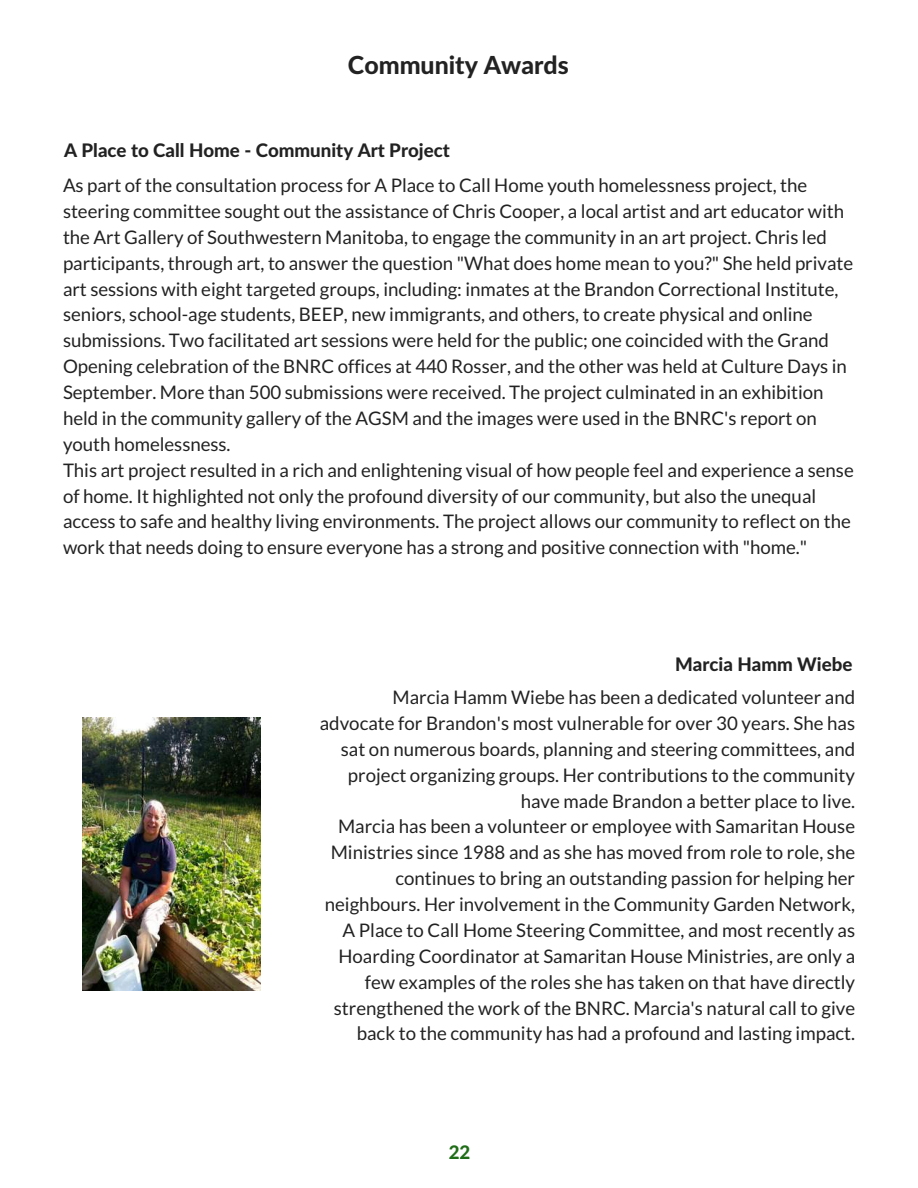
<style>
.page{position:relative;width:918px;height:1188px;background:#fff}
.page>*{position:absolute;margin:0;border:0;box-sizing:border-box;transform-origin:0 0}
.t1{font:800 24.9px "Lato";color:#222}
.t2{font:18.6px/26px "Lato";color:#222}
.t3{font:800 18.6px "Lato";color:#222}
.t4{font:800 18.6px "Lato";color:#206d18}
</style>
<div class="page">
<img style="left:82px;top:717px;width:179px;height:274px">
<h1 class="t1" style="left:348px;top:46px;width:222px">Community Awards</h1>
<p class="t3" style="left:64px;top:137px;width:387px">A Place to Call Home ‐ Community Art Project</p>
<p class="t2" style="left:63px;top:172px;width:792px">As part of the consultation process for A Place to Call Home youth homelessness project, the steering committee sought out the assistance of Chris Cooper, a local artist and art educator with the Art Gallery of Southwestern Manitoba, to engage the community in an art project. Chris led participants, through art, to answer the question "What does home mean to you?" She held private art sessions with eight targeted groups, including: inmates at the Brandon Correctional Institute, seniors, school-age students, BEEP, new immigrants, and others, to create physical and online submissions. Two facilitated art sessions were held for the public; one coincided with the Grand Opening celebration of the BNRC offices at 440 Rosser, and the other was held at Culture Days in September. More than 500 submissions were received. The project culminated in an exhibition held in the community gallery of the AGSM and the images were used in the BNRC's report on youth homelessness.<br>This art project resulted in a rich and enlightening visual of how people feel and experience a sense of home. It highlighted not only the profound diversity of our community, but also the unequal access to safe and healthy living environments. The project allows our community to reflect on the work that needs doing to ensure everyone has a strong and positive connection with "home."</p>
<p class="t3" style="left:675px;top:651px;width:179px">Marcia Hamm Wiebe</p>
<p class="t2" style="left:320px;top:684px;width:537px;text-align:right">Marcia Hamm Wiebe has been a dedicated volunteer and advocate for Brandon's most vulnerable for over 30 years. She has sat on numerous boards, planning and steering committees, and project organizing groups. Her contributions to the community have made Brandon a better place to live.<br>Marcia has been a volunteer or employee with Samaritan House Ministries since 1988 and as she has moved from role to role, she continues to bring an outstanding passion for helping her neighbours. Her involvement in the Community Garden Network, A Place to Call Home Steering Committee, and most recently as Hoarding Coordinator at Samaritan House Ministries, are only a few examples of the roles she has taken on that have directly strengthened the work of the BNRC. Marcia's natural call to give back to the community has had a profound and lasting impact.</p>
<p class="t4" style="left:449px;top:1138px;width:23px">22</p>
</div>
